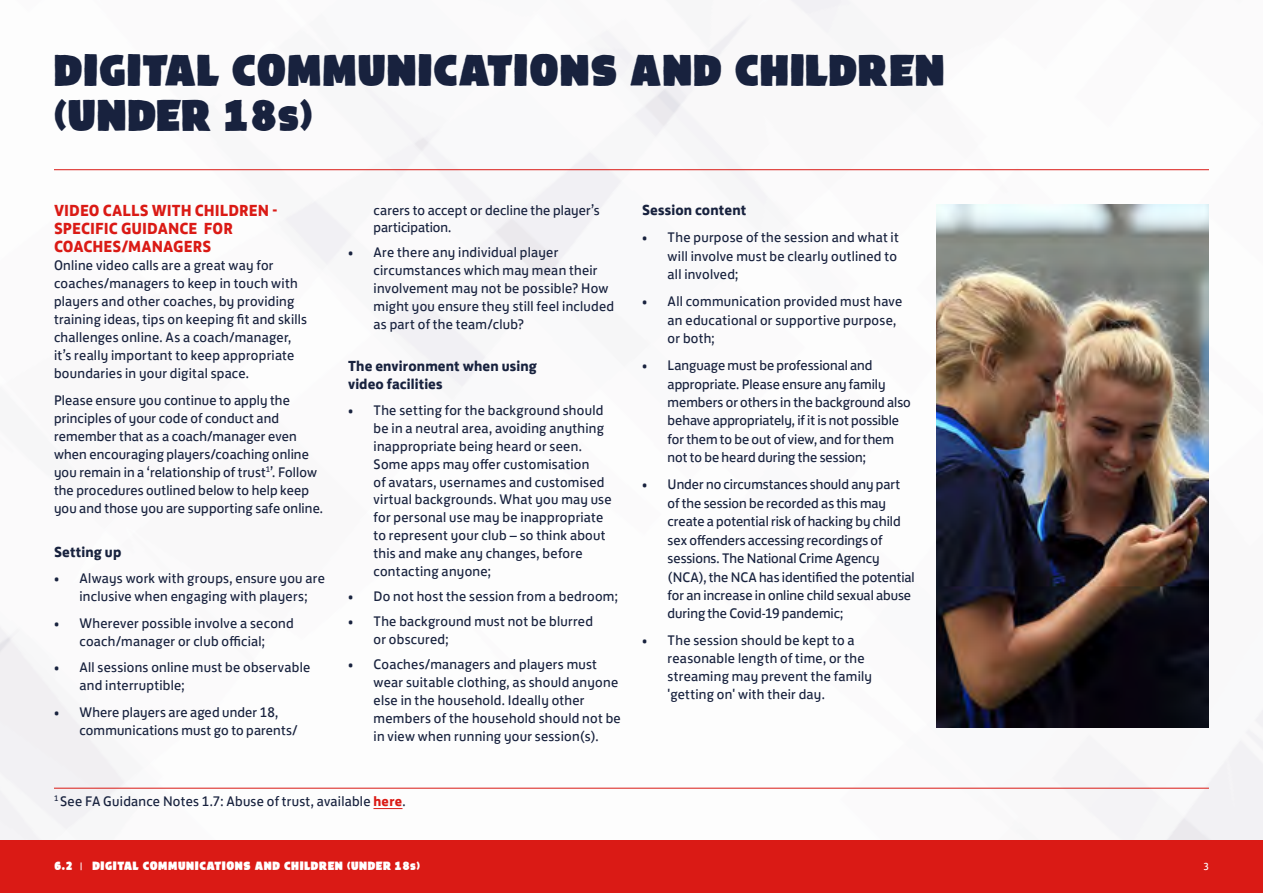
<style>
.page{position:relative;width:1263px;height:893px;background:#fff}
.page>*{position:absolute;margin:0;border:0;box-sizing:border-box;transform-origin:0 0}
.t1{font:39px/45px "FA Brush";color:#18223e}
.t2{font:700 16.5px/18px "FS Jack";color:#da1a15}
.t3{font:700 15px/18px "FS Jack";letter-spacing:.01em;color:#18223e}
.t4{font:14.25px/18px "FS Jack";letter-spacing:.015em;color:#18223e}
.t5{font:14.25px/18.5px "FS Jack";letter-spacing:-.005em;color:#18223e}
.t6{font:10.5px "FA Brush";letter-spacing:.03em;color:#fff}
.t7{font:10.5px "FS Jack";color:#fff}
.s1{font-weight:700;color:#da1a15}
.s2{font-family:"FS Jack"}
</style>
<div class="page">
<img style="left:0;top:0;width:1263px;height:840px">
<hr style="left:54px;top:788px;width:1155px;height:1px;background:#da1a15">
<svg style="left:373px;top:808px;width:29px;height:1px"></svg>
<img style="left:936px;top:204px;width:273px;height:523px">
<hr style="left:54px;top:169px;width:1155px;height:1px;background:#da1a15">
<div style="left:0;top:840px;width:1263px;height:53px;background:#da1a15"></div>
<h1 class="t1" style="left:54px;top:51px;width:893px">DIGITAL COMMUNICATIONS AND CHILDREN (UNDER 18s)</h1>
<p class="t2" style="left:54px;top:201px;width:225px">VIDEO CALLS WITH CHILDREN -<br>SPECIFIC GUIDANCE FOR<br>COACHES/MANAGERS</p>
<p class="t4" style="left:54px;top:255px;width:255px">Online video calls are a great way for coaches/managers to keep in touch with players and other coaches, by providing training ideas, tips on keeping fit and skills challenges online. As a coach/manager, it’s really important to keep appropriate boundaries in your digital space.</p>
<p class="t4" style="left:54px;top:390px;width:271px">Please ensure you continue to apply the principles of your code of conduct and remember that as a coach/manager even when encouraging players/coaching online you remain in a ‘relationship of trust<sup>1</sup>’. Follow the procedures outlined below to help keep you and those you are supporting safe online.</p>
<p class="t3" style="left:54px;top:541px;width:69px">Setting up</p>
<p class="t4" style="left:54px;top:568px;width:272px;text-align:center">• Always work with groups, ensure you are inclusive when engaging with players;</p>
<p class="t4" style="left:54px;top:612px;width:241px;text-align:center">• Wherever possible involve a second coach/manager or club official;</p>
<p class="t4" style="left:80px;top:657px;width:232px;text-indent:-26px">• All sessions online must be observable and interruptible;</p>
<p class="t4" style="left:80px;top:701px;width:220px;text-indent:-26px">• Where players are aged under 18, communications must go to parents/</p>
<p class="t4" style="left:374px;top:200px;width:228px">carers to accept or decline the player’s participation.</p>
<p class="t4" style="left:374px;top:243px;width:242px;text-indent:-26px">• Are there any individual player circumstances which may mean their involvement may not be possible? How might you ensure they still feel included as part of the team/club?</p>
<p class="t3" style="left:348px;top:356px;width:190px">The environment when using video facilities</p>
<p class="t4" style="left:374px;top:400px;width:240px;text-indent:-26px">• The setting for the background should be in a neutral area, avoiding anything inappropriate being heard or seen.<br>Some apps may offer customisation<br>of avatars, usernames and customised virtual backgrounds. What you may use for personal use may be inappropriate to represent your club – so think about this and make any changes, before contacting anyone;</p>
<p class="t4" style="left:348px;top:586px;width:271px">• Do not host the session from a bedroom;</p>
<p class="t4" style="left:374px;top:611px;width:221px;text-indent:-26px">• The background must not be blurred or obscured;</p>
<p class="t4" style="left:374px;top:654px;width:249px;text-indent:-26px">• Coaches/managers and players must wear suitable clothing, as should anyone else in the household. Ideally other members of the household should not be in view when running your session(s).</p>
<p class="t4" style="left:54px;top:790px;width:353px"><sup>1</sup> See FA Guidance Notes 1.7: Abuse of trust, available <span class="s1">here</span>.</p>
<p class="t3" style="left:642px;top:200px;width:106px">Session content</p>
<p class="t4" style="left:668px;top:227px;width:233px;line-height:18.5px;text-indent:-26px">• The purpose of the session and what it will involve must be clearly outlined to all involved;</p>
<p class="t4" style="left:668px;top:291px;width:236px;line-height:18.5px;text-indent:-26px">• All communication provided must have an educational or supportive purpose, or both;</p>
<p class="t4" style="left:668px;top:355px;width:245px;line-height:18.5px;text-indent:-26px">• Language must be professional and appropriate. Please ensure any family members or others in the background also behave appropriately, if it is not possible for them to be out of view, and for them not to be heard during the session;</p>
<p class="t5" style="left:668px;top:474px;width:248px;text-indent:-26px">• Under no circumstances should any part of the session be recorded as this may create a potential risk of hacking by child sex offenders accessing recordings of sessions. The National Crime Agency (NCA), the NCA has identified the potential for an increase in online child sexual abuse during the Covid-19 pandemic;</p>
<p class="t4" style="left:668px;top:629px;width:206px;text-indent:-26px">• The session should be kept to a reasonable length of time, or the streaming may prevent the family 'getting on' with their day.</p>
<p class="t6" style="left:54px;top:862px;width:368px">6.2 <span class="s2">|</span> DIGITAL COMMUNICATIONS AND CHILDREN (UNDER 18s)</p>
<p class="t7" style="left:1203px;top:858px;width:7px">3</p>
</div>
